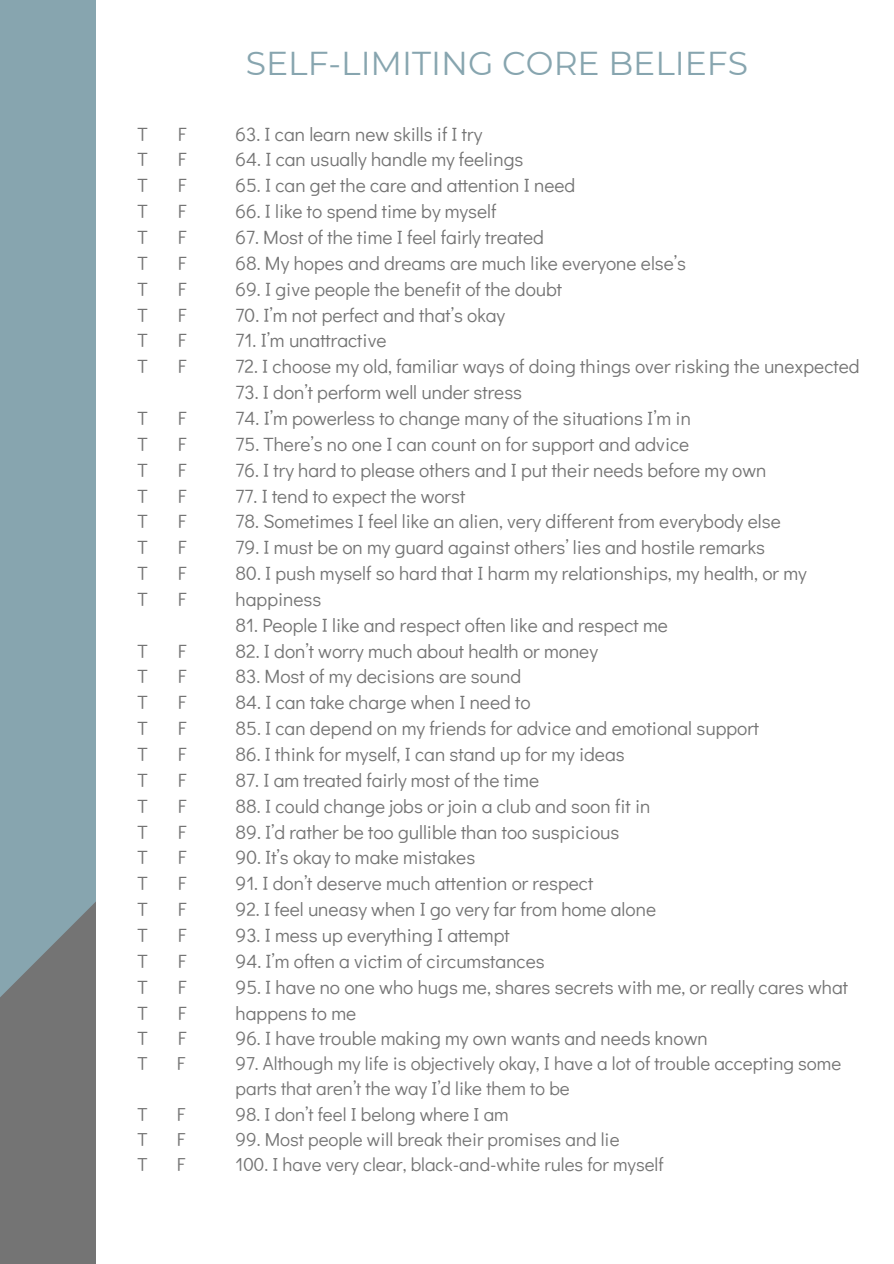
<style>
.page{position:relative;width:894px;height:1264px;background:#fff}
.page>*{position:absolute;margin:0;border:0;box-sizing:border-box;transform-origin:0 0}
.t1{font:33px "Montserrat";color:#87a5af}
.t2{font:19.2px/25.8px "Didact Gothic";color:#747474}
.t3{font:18.75px/25.3px "Didact Gothic";color:#747474}
</style>
<div class="page">
<div style="left:0;top:0;width:893px;height:1263px;background:#87a5af"></div>
<svg style="left:0;top:321px;width:97px;height:942px"></svg>
<div style="left:97px;top:0;width:796px;height:1263px;background:#fff"></div>
<p class="t2" style="left:137px;top:119px;width:12px">T</p>
<p class="t2" style="left:178px;top:119px;width:10px">F</p>
<p class="t2" style="left:137px;top:145px;width:12px">T</p>
<p class="t2" style="left:178px;top:145px;width:10px">F</p>
<p class="t2" style="left:137px;top:171px;width:12px">T</p>
<p class="t2" style="left:178px;top:171px;width:10px">F</p>
<p class="t2" style="left:137px;top:197px;width:12px">T</p>
<p class="t2" style="left:178px;top:197px;width:10px">F</p>
<p class="t2" style="left:137px;top:223px;width:12px">T</p>
<p class="t2" style="left:178px;top:223px;width:10px">F</p>
<p class="t2" style="left:137px;top:249px;width:12px">T</p>
<p class="t2" style="left:178px;top:249px;width:10px">F</p>
<p class="t2" style="left:137px;top:274px;width:12px">T</p>
<p class="t2" style="left:178px;top:274px;width:10px">F</p>
<p class="t2" style="left:137px;top:300px;width:12px">T</p>
<p class="t2" style="left:178px;top:300px;width:10px">F</p>
<p class="t2" style="left:137px;top:326px;width:12px">T</p>
<p class="t2" style="left:178px;top:326px;width:10px">F</p>
<p class="t2" style="left:137px;top:352px;width:12px">T</p>
<p class="t2" style="left:178px;top:352px;width:10px">F</p>
<p class="t2" style="left:137px;top:404px;width:12px">T</p>
<p class="t2" style="left:178px;top:404px;width:10px">F</p>
<p class="t2" style="left:137px;top:429px;width:12px">T</p>
<p class="t2" style="left:178px;top:429px;width:10px">F</p>
<p class="t2" style="left:137px;top:455px;width:12px">T</p>
<p class="t2" style="left:178px;top:455px;width:10px">F</p>
<p class="t2" style="left:137px;top:481px;width:12px">T</p>
<p class="t2" style="left:178px;top:481px;width:10px">F</p>
<p class="t2" style="left:137px;top:507px;width:12px">T</p>
<p class="t2" style="left:178px;top:507px;width:10px">F</p>
<p class="t2" style="left:137px;top:533px;width:12px">T</p>
<p class="t2" style="left:178px;top:533px;width:10px">F</p>
<p class="t2" style="left:137px;top:559px;width:12px">T</p>
<p class="t2" style="left:178px;top:559px;width:10px">F</p>
<p class="t2" style="left:137px;top:584px;width:12px">T</p>
<p class="t2" style="left:178px;top:584px;width:10px">F</p>
<p class="t2" style="left:137px;top:636px;width:12px">T</p>
<p class="t2" style="left:178px;top:636px;width:10px">F</p>
<p class="t2" style="left:137px;top:662px;width:12px">T</p>
<p class="t2" style="left:178px;top:662px;width:10px">F</p>
<p class="t2" style="left:137px;top:688px;width:12px">T</p>
<p class="t2" style="left:178px;top:688px;width:10px">F</p>
<p class="t2" style="left:137px;top:714px;width:12px">T</p>
<p class="t2" style="left:178px;top:714px;width:10px">F</p>
<p class="t2" style="left:137px;top:740px;width:12px">T</p>
<p class="t2" style="left:178px;top:740px;width:10px">F</p>
<p class="t2" style="left:137px;top:765px;width:12px">T</p>
<p class="t2" style="left:178px;top:765px;width:10px">F</p>
<p class="t2" style="left:137px;top:791px;width:12px">T</p>
<p class="t2" style="left:178px;top:791px;width:10px">F</p>
<p class="t2" style="left:137px;top:817px;width:12px">T</p>
<p class="t2" style="left:178px;top:817px;width:10px">F</p>
<p class="t2" style="left:137px;top:843px;width:12px">T</p>
<p class="t2" style="left:178px;top:843px;width:10px">F</p>
<p class="t2" style="left:137px;top:869px;width:12px">T</p>
<p class="t2" style="left:178px;top:869px;width:10px">F</p>
<p class="t2" style="left:137px;top:895px;width:12px">T</p>
<p class="t2" style="left:178px;top:895px;width:10px">F</p>
<p class="t2" style="left:137px;top:920px;width:12px">T</p>
<p class="t2" style="left:178px;top:920px;width:10px">F</p>
<p class="t2" style="left:137px;top:946px;width:12px">T</p>
<p class="t2" style="left:178px;top:946px;width:10px">F</p>
<p class="t2" style="left:137px;top:972px;width:12px">T</p>
<p class="t2" style="left:178px;top:972px;width:10px">F</p>
<p class="t2" style="left:137px;top:998px;width:12px">T</p>
<p class="t2" style="left:178px;top:998px;width:10px">F</p>
<p class="t2" style="left:137px;top:1024px;width:12px">T</p>
<p class="t2" style="left:178px;top:1024px;width:10px">F</p>
<p class="t3" style="left:137px;top:1049px;width:12px">T</p>
<p class="t3" style="left:177px;top:1049px;width:10px">F</p>
<p class="t3" style="left:137px;top:1100px;width:12px">T</p>
<p class="t3" style="left:177px;top:1100px;width:10px">F</p>
<p class="t3" style="left:137px;top:1125px;width:12px">T</p>
<p class="t3" style="left:177px;top:1125px;width:10px">F</p>
<p class="t3" style="left:137px;top:1150px;width:12px">T</p>
<p class="t3" style="left:177px;top:1150px;width:10px">F</p>
<h1 class="t1" style="left:246px;top:41px;width:504px">SELF-LIMITING CORE BELIEFS</h1>
<p class="t2" style="left:235px;top:119px;width:248px">63. I can learn new skills if I try</p>
<p class="t2" style="left:235px;top:171px;width:341px">65. I can get the care and attention I need</p>
<p class="t2" style="left:235px;top:197px;width:262px">66. I like to spend time by myself</p>
<p class="t2" style="left:235px;top:249px;width:451px">68. My hopes and dreams are much like everyone else’s</p>
<p class="t2" style="left:235px;top:300px;width:271px">70. I’m not perfect and that’s okay</p>
<p class="t2" style="left:235px;top:352px;width:625px">72. I choose my old, familiar ways of doing things over risking the unexpected</p>
<p class="t2" style="left:235px;top:404px;width:457px">74. I’m powerless to change many of the situations I’m in</p>
<p class="t2" style="left:235px;top:429px;width:455px">75. There’s no one I can count on for support and advice</p>
<p class="t2" style="left:235px;top:455px;width:532px">76. I try hard to please others and I put their needs before my own</p>
<p class="t2" style="left:235px;top:145px;width:289px">64. I can usually handle my feelings</p>
<p class="t2" style="left:235px;top:223px;width:309px">67. Most of the time I feel fairly treated</p>
<p class="t2" style="left:235px;top:274px;width:328px">69. I give people the benefit of the doubt</p>
<p class="t2" style="left:235px;top:326px;width:152px">71. I’m unattractive</p>
<p class="t2" style="left:235px;top:378px;width:288px">73. I don’t perform well under stress</p>
<p class="t2" style="left:235px;top:481px;width:231px">77. I tend to expect the worst</p>
<p class="t2" style="left:235px;top:507px;width:546px">78. Sometimes I feel like an alien, very different from everybody else</p>
<p class="t2" style="left:235px;top:533px;width:530px">79. I must be on my guard against others’ lies and hostile remarks</p>
<p class="t2" style="left:235px;top:559px;width:572px">80. I push myself so hard that I harm my relationships, my health, or my happiness</p>
<p class="t2" style="left:235px;top:636px;width:364px">82. I don’t worry much about health or money</p>
<p class="t2" style="left:235px;top:662px;width:287px">83. Most of my decisions are sound</p>
<p class="t2" style="left:235px;top:688px;width:296px">84. I can take charge when I need to</p>
<p class="t2" style="left:235px;top:740px;width:390px">86. I think for myself, I can stand up for my ideas</p>
<p class="t2" style="left:235px;top:610px;width:433px">81. People I like and respect often like and respect me</p>
<p class="t2" style="left:235px;top:714px;width:525px">85. I can depend on my friends for advice and emotional support</p>
<p class="t2" style="left:235px;top:765px;width:305px">87. I am treated fairly most of the time</p>
<p class="t2" style="left:235px;top:791px;width:416px">88. I could change jobs or join a club and soon fit in</p>
<p class="t2" style="left:235px;top:843px;width:241px">90. It’s okay to make mistakes</p>
<p class="t2" style="left:235px;top:869px;width:359px">91. I don’t deserve much attention or respect</p>
<p class="t2" style="left:235px;top:895px;width:422px">92. I feel uneasy when I go very far from home alone</p>
<p class="t2" style="left:235px;top:817px;width:385px">89. I’d rather be too gullible than too suspicious</p>
<p class="t2" style="left:235px;top:920px;width:275px">93. I mess up everything I attempt</p>
<p class="t2" style="left:235px;top:946px;width:310px">94. I’m often a victim of circumstances</p>
<p class="t2" style="left:235px;top:972px;width:614px">95. I have no one who hugs me, shares secrets with me, or really cares what happens to me</p>
<p class="t2" style="left:235px;top:1024px;width:473px">96. I have trouble making my own wants and needs known</p>
<p class="t3" style="left:235px;top:1049px;width:607px">97. Although my life is objectively okay, I have a lot of trouble accepting some parts that aren’t the way I’d like them to be</p>
<p class="t3" style="left:235px;top:1100px;width:274px">98. I don’t feel I belong where I am</p>
<p class="t3" style="left:235px;top:1125px;width:385px">99. Most people will break their promises and lie</p>
<p class="t3" style="left:235px;top:1150px;width:429px">100. I have very clear, black-and-white rules for myself</p>
</div>
